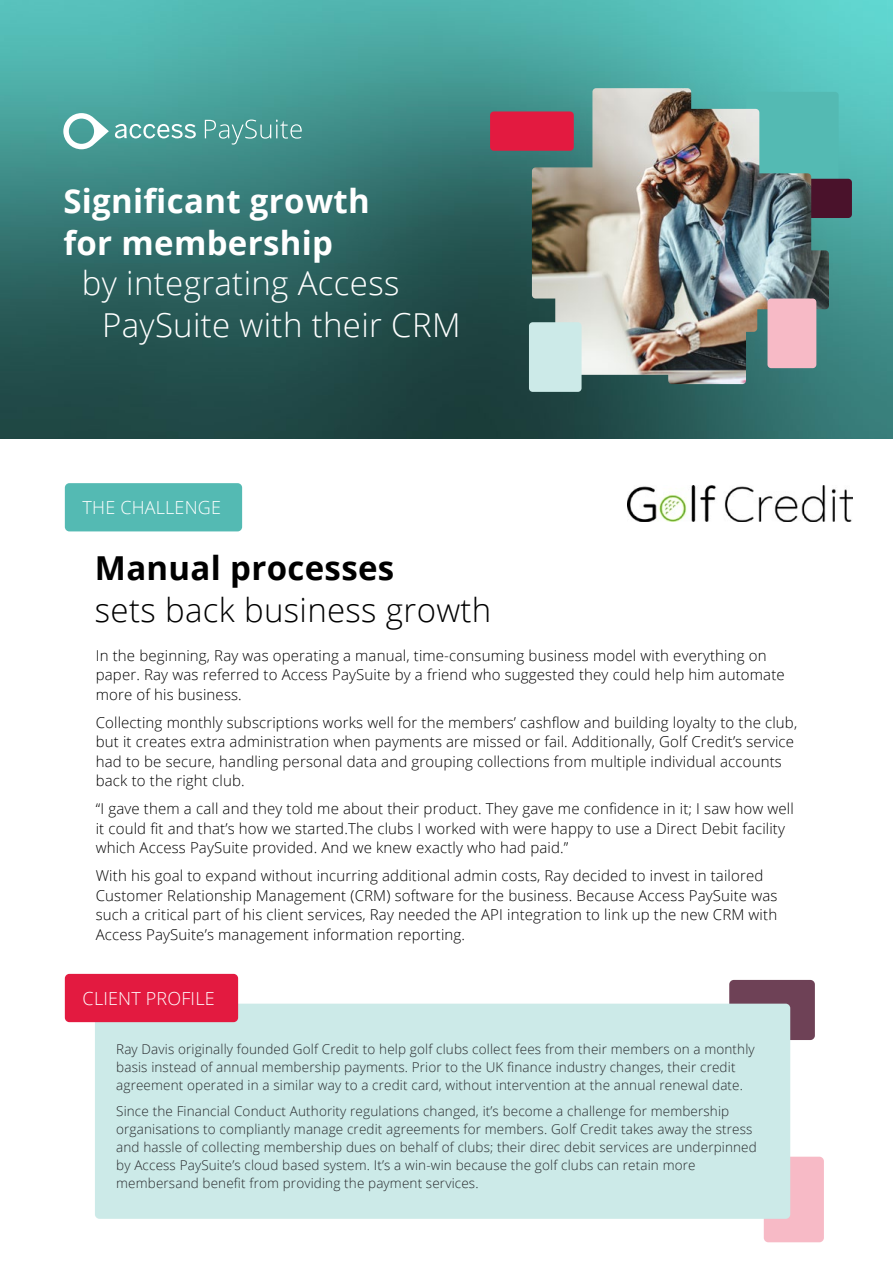
<style>
.page{position:relative;width:893px;height:1263px;background:#fff}
.page>*{position:absolute;margin:0;border:0;box-sizing:border-box;transform-origin:0 0}
.t1{font:300 33px/42px "Open Sans";letter-spacing:.01em;color:#fff}
.t2{font:700 33px/42px "Open Sans";letter-spacing:.01em;color:#fff}
.t3{font:300 33px "Open Sans";letter-spacing:.01em;color:#000}
.t4{font:700 33px "Open Sans";letter-spacing:.01em;color:#000}
.t5{font:300 18px "Open Sans";letter-spacing:.01em;color:#fff}
.t6{font:300 15px/19.5px "Open Sans";letter-spacing:.01em;color:#000}
.t7{font:300 13.5px/18px "Open Sans";letter-spacing:.01em;color:#27292c}
</style>
<div class="page">
<img style="left:0;top:1px;width:893px;height:437px">
<div style="left:65px;top:483px;width:177px;height:48px;background:#54bab3;border-radius:5px"></div>
<img style="left:628px;top:485px;width:224px;height:36px">
<div style="left:746px;top:92px;width:93px;height:109px;background:#54bab3;border-radius:4px"></div>
<div style="left:759px;top:179px;width:93px;height:39px;background:#4a122b;border-radius:4px"></div>
<img style="left:532px;top:88px;width:297px;height:296px">
<div style="left:490px;top:111px;width:84px;height:40px;background:#e31a40;border-radius:4px"></div>
<div style="left:529px;top:322px;width:53px;height:70px;background:#cceae8;border-radius:4px"></div>
<div style="left:767px;top:298px;width:49px;height:70px;background:#f7bac6;border-radius:4px"></div>
<svg style="left:63px;top:113px;width:46px;height:36px"></svg>
<svg style="left:115px;top:124px;width:81px;height:14px"></svg>
<svg style="left:205px;top:120px;width:97px;height:25px;background:#5ca29d"></svg>
<div style="left:764px;top:1157px;width:60px;height:85px;background:#f7bac6;border-radius:5px"></div>
<div style="left:729px;top:980px;width:86px;height:60px;background:#6e4156;border-radius:5px"></div>
<div style="left:95px;top:1004px;width:695px;height:215px;background:#cceae8;border-radius:5px"></div>
<div style="left:65px;top:974px;width:173px;height:48px;background:#e31a40;border-radius:5px"></div>
<h1 class="t2" style="left:63px;top:179px;width:308px">Significant growth for membership</h1>
<h1 class="t1" style="left:102px;top:261px;width:360px;text-indent:-20px">by integrating Access<br>PaySuite with their CRM</h1>
<p class="t5" style="left:83px;top:495px;width:140px">THE CHALLENGE</p>
<h1 class="t4" style="left:95px;top:545px;width:301px">Manual processes</h1>
<h1 class="t3" style="left:95px;top:588px;width:398px">sets back business growth</h1>
<p class="t6" style="left:96px;top:645px;width:690px">In the beginning, Ray was operating a manual, time-consuming business model with everything on paper. Ray was referred to Access PaySuite by a friend who suggested they could help him automate more of his business.</p>
<p class="t6" style="left:96px;top:712px;width:703px">Collecting monthly subscriptions works well for the members’ cashflow and building loyalty to the club, but it creates extra administration when payments are missed or fail. Additionally, Golf Credit’s service had to be secure, handling personal data and grouping collections from multiple individual accounts back to the right club.</p>
<p class="t6" style="left:96px;top:799px;width:700px">“I gave them a call and they told me about their product. They gave me confidence in it; I saw how well it could fit and that’s how we started.The clubs I worked with were happy to use a Direct Debit facility which Access PaySuite provided. And we knew exactly who had paid.”</p>
<p class="t6" style="left:96px;top:866px;width:683px">With his goal to expand without incurring additional admin costs, Ray decided to invest in tailored Customer Relationship Management (CRM) software for the business. Because Access PaySuite was such a critical part of his client services, Ray needed the API integration to link up the new CRM with Access PaySuite’s management information reporting.</p>
<p class="t5" style="left:83px;top:986px;width:134px">CLIENT PROFILE</p>
<p class="t7" style="left:116px;top:1039px;width:640px">Ray Davis originally founded Golf Credit to help golf clubs collect fees from their members on a monthly basis instead of annual membership payments. Prior to the UK finance industry changes, their credit agreement operated in a similar way to a credit card, without intervention at the annual renewal date.</p>
<p class="t7" style="left:116px;top:1102px;width:642px">Since the Financial Conduct Authority regulations changed, it’s become a challenge for membership organisations to compliantly manage credit agreements for members. Golf Credit takes away the stress and hassle of collecting membership dues on behalf of clubs; their direc debit services are underpinned by Access PaySuite’s cloud based system. It’s a win-win because the golf clubs can retain more membersand benefit from providing the payment services.</p>
</div>
